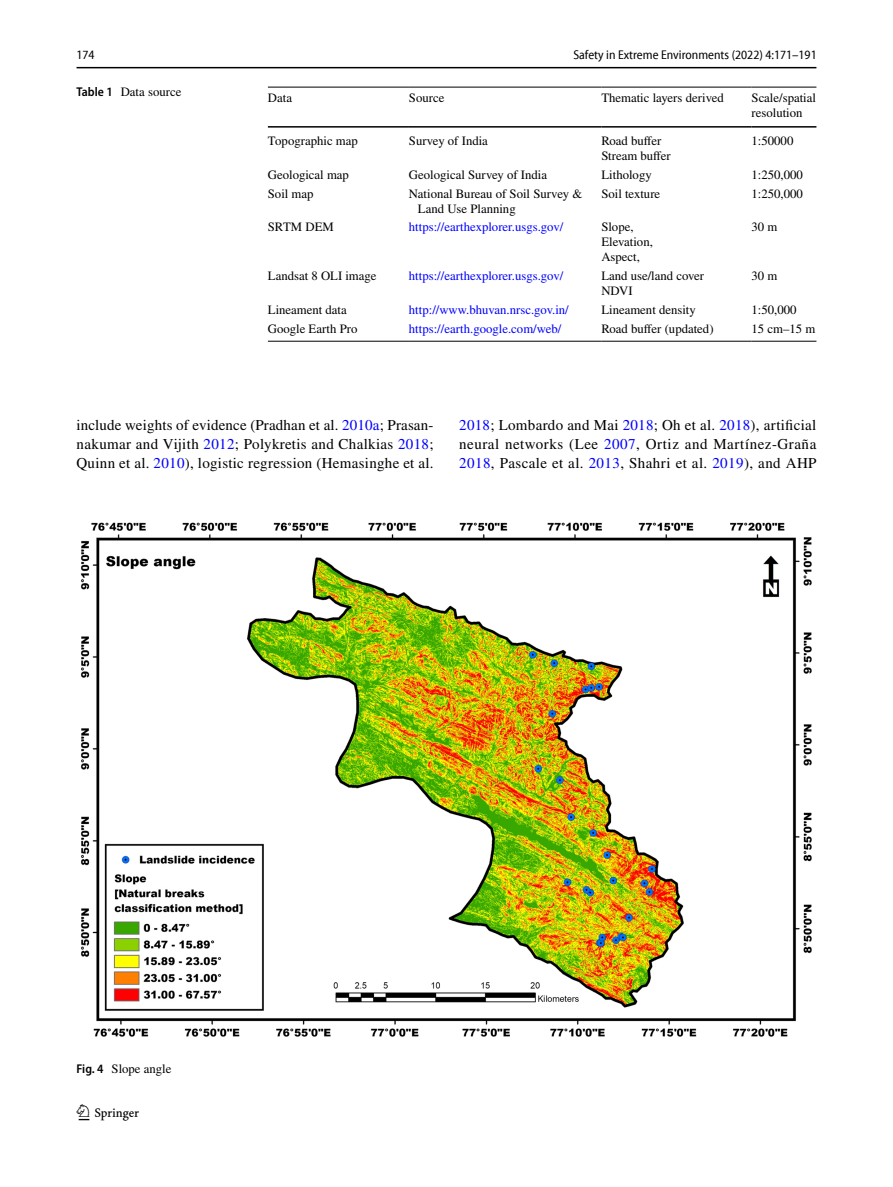
<style>
.page{position:relative;width:893px;height:1187px;background:#fff}
.page>*{position:absolute;margin:0;border:0;box-sizing:border-box;transform-origin:0 0}
.t1{font:22.5px "Springnew Regular 2";color:#000}
.t2{font:15px/18.8px "STIX";letter-spacing:.02em;color:#000;text-align:justify}
.t3{font:12.75px/15px "STIX";color:#000}
.t4{font:12.75px "STIX";color:#00f}
.t5{font:semi-condensed 12.75px "Myriad Pro Unic";color:#000}
.s1{font-family:"Myriad Pro";font-weight:600;font-stretch:semi-condensed}
.s2{color:#00f}
</style>
<div class="page">
<hr style="left:77px;top:67px;width:739px;height:1px;background:#000">
<hr style="left:268px;top:87px;width:141px;height:1px;background:#000">
<hr style="left:268px;top:126px;width:141px;height:2px;background:#000">
<hr style="left:409px;top:87px;width:192px;height:1px;background:#000">
<hr style="left:409px;top:126px;width:192px;height:2px;background:#000">
<hr style="left:601px;top:87px;width:151px;height:1px;background:#000">
<hr style="left:601px;top:126px;width:151px;height:2px;background:#000">
<hr style="left:752px;top:87px;width:64px;height:1px;background:#000">
<hr style="left:752px;top:126px;width:64px;height:2px;background:#000">
<hr style="left:268px;top:341px;width:141px;height:1px;background:#000">
<hr style="left:409px;top:341px;width:192px;height:1px;background:#000">
<hr style="left:601px;top:341px;width:151px;height:1px;background:#000">
<hr style="left:752px;top:341px;width:64px;height:1px;background:#000">
<img style="left:81px;top:523px;width:731px;height:514px">
<p class="t5" style="left:76px;top:50px;width:20px">174</p>
<p class="t5" style="left:573px;top:50px;width:245px">Safety in Extreme Environments (2022) 4:171–191</p>
<p class="t3" style="left:77px;top:85px;width:106px"><span class="s1">Table 1</span> Data source</p>
<p class="t3" style="left:268px;top:91px;width:26px">Data</p>
<p class="t3" style="left:409px;top:91px;width:37px">Source</p>
<p class="t3" style="left:601px;top:91px;width:124px">Thematic layers derived</p>
<p class="t3" style="left:752px;top:91px;width:66px">Scale/spatial resolution</p>
<p class="t3" style="left:268px;top:134px;width:91px">Topographic map</p>
<p class="t3" style="left:409px;top:134px;width:80px">Survey of India</p>
<p class="t3" style="left:601px;top:134px;width:71px">Road buffer<br>Stream buffer</p>
<p class="t3" style="left:752px;top:134px;width:43px">1:50000</p>
<p class="t3" style="left:268px;top:168px;width:83px">Geological map</p>
<p class="t3" style="left:409px;top:168px;width:140px">Geological Survey of India</p>
<p class="t3" style="left:601px;top:168px;width:52px">Lithology</p>
<p class="t3" style="left:752px;top:168px;width:53px">1:250,000</p>
<p class="t3" style="left:268px;top:187px;width:47px">Soil map</p>
<p class="t3" style="left:418px;top:187px;width:166px;text-indent:-9px">National Bureau of Soil Survey &amp;<br>Land Use Planning</p>
<p class="t3" style="left:601px;top:187px;width:60px">Soil texture</p>
<p class="t3" style="left:752px;top:187px;width:53px">1:250,000</p>
<p class="t3" style="left:268px;top:220px;width:67px">SRTM DEM</p>
<p class="t4" style="left:409px;top:218px;width:156px">https://earthexplorer.usgs.gov/</p>
<p class="t3" style="left:601px;top:220px;width:53px">Slope,<br>Elevation,<br>Aspect,</p>
<p class="t3" style="left:752px;top:220px;width:27px">30 m</p>
<p class="t3" style="left:268px;top:269px;width:110px">Landsat 8 OLI image</p>
<p class="t4" style="left:409px;top:267px;width:156px">https://earthexplorer.usgs.gov/</p>
<p class="t3" style="left:601px;top:269px;width:104px">Land use/land cover<br>NDVI</p>
<p class="t3" style="left:752px;top:269px;width:27px">30 m</p>
<p class="t3" style="left:268px;top:303px;width:81px">Lineament data</p>
<p class="t4" style="left:409px;top:301px;width:161px">http://www.bhuvan.nrsc.gov.in/</p>
<p class="t3" style="left:601px;top:303px;width:96px">Lineament density</p>
<p class="t3" style="left:752px;top:303px;width:46px">1:50,000</p>
<p class="t3" style="left:268px;top:322px;width:91px">Google Earth Pro</p>
<p class="t4" style="left:409px;top:319px;width:154px">https://earth.google.com/web/</p>
<p class="t3" style="left:601px;top:322px;width:114px">Road buffer (updated)</p>
<p class="t3" style="left:752px;top:322px;width:65px">15 cm–15 m</p>
<p class="t2" style="left:77px;top:417px;width:359px">include weights of evidence (Pradhan et al. <span class="s2">2010a</span>; Prasan&shy;nakumar and Vijith <span class="s2">2012</span>; Polykretis and Chalkias <span class="s2">2018</span>; Quinn et al. <span class="s2">2010</span>), logistic regression (Hemasinghe et al.</p>
<p class="t2" style="left:459px;top:417px;width:359px"><span class="s2">2018</span>; Lombardo and Mai <span class="s2">2018</span>; Oh et al. <span class="s2">2018</span>), artificial neural networks (Lee <span class="s2">2007</span>, Ortiz and Martínez-Graña <span class="s2">2018</span>, Pascale et al. <span class="s2">2013</span>, Shahri et al. <span class="s2">2019</span>), and AHP</p>
<p class="t3" style="left:77px;top:1061px;width:96px"><span class="s1">Fig. 4</span> Slope angle</p>
<h1 class="t1" style="left:79px;top:1104px;width:62px">1 3</h1>
</div>
